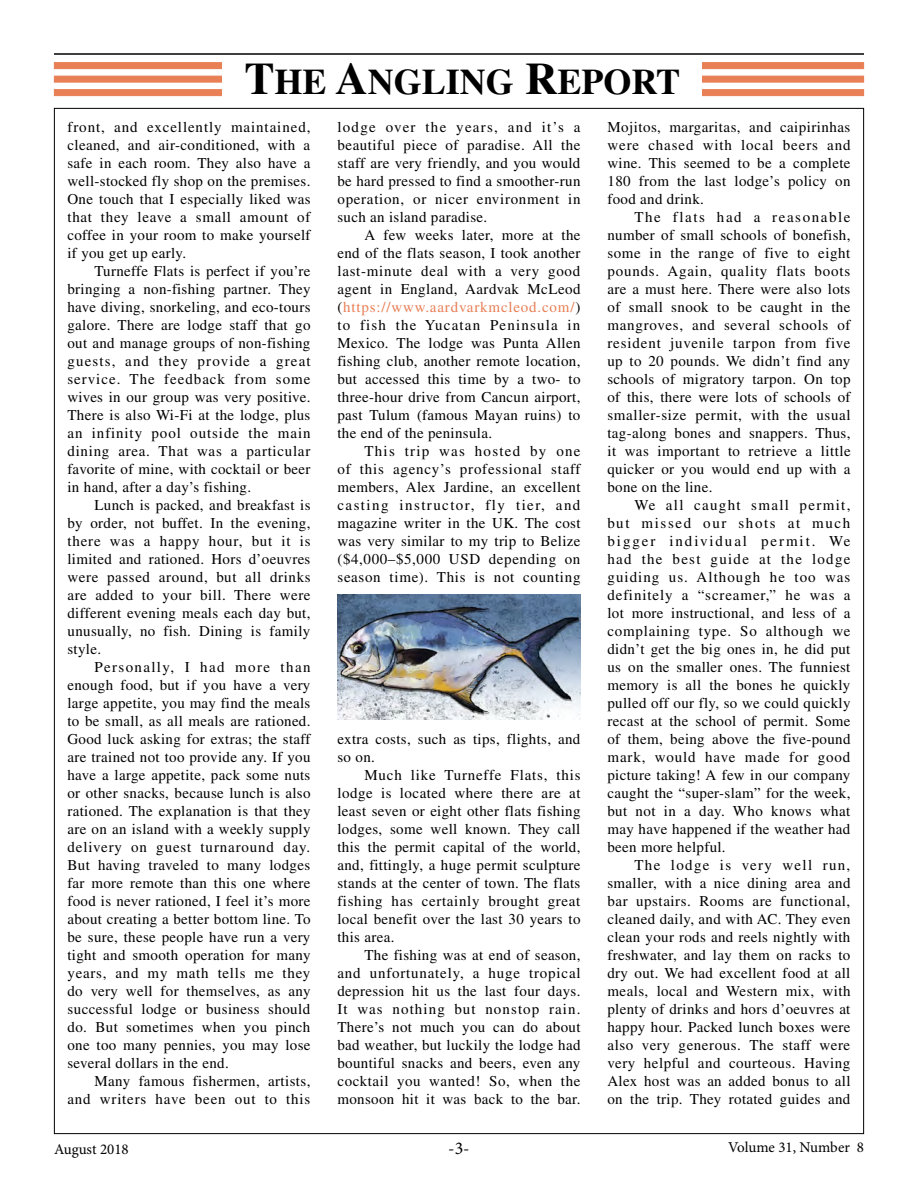
<style>
.page{position:relative;width:918px;height:1188px;background:#fff}
.page>*{position:absolute;margin:0;border:0;box-sizing:border-box;transform-origin:0 0}
.t1{font:700 36px "Times LT Std";color:#000}
.t2{font:18px "Minion Pro";color:#000}
.t3{font:15px/18px "Times LT Std";letter-spacing:.02em;color:#000;text-align:justify}
.t4{font:15px "Minion Pro";color:#000}
.s1{font-size:45px}
.s2{color:#e87f55}
</style>
<div class="page">
<div style="left:54px;top:62px;width:810px;height:7px;background:#e87f55;border:1px solid #e87f55"></div>
<div style="left:54px;top:76px;width:810px;height:6px;background:#e87f55"></div>
<div style="left:54px;top:89px;width:810px;height:7px;background:#e87f55;border:1px solid #e87f55"></div>
<hr style="left:54px;top:53px;width:810px;height:2px;background:#000">
<div style="left:223px;top:58px;width:479px;height:42px;background:#fff"></div>
<img style="left:338px;top:594px;width:242px;height:125px">
<h1 class="t1" style="left:245px;top:60px;width:437px"><span class="s1">T</span>HE <span class="s1">A</span>NGLING <span class="s1">R</span>EPORT</h1>
<p class="t3" style="left:68px;top:118px;width:245px">front, and excellently maintained, cleaned, and air-conditioned, with a safe in each room. They also have a well-stocked fly shop on the premises.<br>One touch that I especially liked was that they leave a small amount of coffee in your room to make yourself if you get up early.</p>
<p class="t3" style="left:68px;top:262px;width:245px;text-indent:27px">Turneffe Flats is perfect if you’re bringing a non-fishing partner. They have diving, snorkeling, and eco-tours galore. There are lodge staff that go out and manage groups of non-fishing guests, and they provide a great service. The feedback from some wives in our group was very positive.<br>There is also Wi-Fi at the lodge, plus an infinity pool outside the main dining area. That was a particular favorite of mine, with cocktail or beer in hand, after a day’s fishing.</p>
<p class="t3" style="left:68px;top:496px;width:245px;text-indent:27px">Lunch is packed, and breakfast is by order, not buffet. In the evening, there was a happy hour, but it is limited and rationed. Hors d’oeuvres were passed around, but all drinks are added to your bill. There were different evening meals each day but, unusually, no fish. Dining is family style.</p>
<p class="t3" style="left:68px;top:658px;width:245px;text-indent:27px">Personally, I had more than enough food, but if you have a very large appetite, you may find the meals to be small, as all meals are rationed.<br>Good luck asking for extras; the staff are trained not too provide any. If you have a large appetite, pack some nuts or other snacks, because lunch is also rationed. The explanation is that they are on an island with a weekly supply delivery on guest turnaround day.<br>But having traveled to many lodges far more remote than this one where food is never rationed, I feel it’s more about creating a better bottom line. To be sure, these people have run a very tight and smooth operation for many years, and my math tells me they do very well for themselves, as any successful lodge or business should do. But sometimes when you pinch one too many pennies, you may lose several dollars in the end.</p>
<p class="t3" style="left:68px;top:1072px;width:244px;text-align:right">Many famous fishermen, artists, and writers have been out to this</p>
<p class="t3" style="left:338px;top:118px;width:245px">lodge over the years, and it’s a beautiful piece of paradise. All the staff are very friendly, and you would be hard pressed to find a smoother-run operation, or nicer environment in such an island paradise.</p>
<p class="t3" style="left:338px;top:226px;width:245px;text-indent:27px">A few weeks later, more at the end of the flats season, I took another last-minute deal with a very good agent in England, Aardvak McLeod (<span class="s2">https://www.aardvarkmcleod.com/</span>) to fish the Yucatan Peninsula in Mexico. The lodge was Punta Allen fishing club, another remote location, but accessed this time by a two- to three-hour drive from Cancun airport, past Tulum (famous Mayan ruins) to the end of the peninsula.</p>
<p class="t3" style="left:338px;top:442px;width:245px;text-indent:27px">This trip was hosted by one of this agency’s professional staff members, Alex Jardine, an excellent casting instructor, fly tier, and magazine writer in the UK. The cost was very similar to my trip to Belize ($4,000–$5,000 USD depending on season time). This is not counting</p>
<p class="t3" style="left:608px;top:118px;width:245px">Mojitos, margaritas, and caipirinhas were chased with local beers and wine. This seemed to be a complete 180 from the last lodge’s policy on food and drink.</p>
<p class="t3" style="left:608px;top:208px;width:245px;text-indent:27px">The flats had a reasonable number of small schools of bonefish, some in the range of five to eight pounds. Again, quality flats boots are a must here. There were also lots of small snook to be caught in the mangroves, and several schools of resident juvenile tarpon from five up to 20 pounds. We didn’t find any schools of migratory tarpon. On top of this, there were lots of schools of smaller-size permit, with the usual tag-along bones and snappers. Thus, it was important to retrieve a little quicker or you would end up with a bone on the line.</p>
<p class="t3" style="left:608px;top:496px;width:245px;text-indent:27px">We all caught small permit, but missed our shots at much bigger individual permit. We had the best guide at the lodge guiding us. Although he too was definitely a “screamer,” he was a lot more instructional, and less of a complaining type. So although we didn’t get the big ones in, he did put us on the smaller ones. The funniest memory is all the bones he quickly pulled off our fly, so we could quickly recast at the school of permit. Some of them, being above the five-pound mark, would have made for good picture taking! A few in our company caught the “super-slam” for the week, but not in a day. Who knows what may have happened if the weather had been more helpful.</p>
<p class="t3" style="left:608px;top:856px;width:245px;text-indent:27px">The lodge is very well run, smaller, with a nice dining area and bar upstairs. Rooms are functional, cleaned daily, and with AC. They even clean your rods and reels nightly with freshwater, and lay them on racks to dry out. We had excellent food at all meals, local and Western mix, with plenty of drinks and hors d’oeuvres at happy hour. Packed lunch boxes were also very generous. The staff were very helpful and courteous. Having Alex host was an added bonus to all on the trip. They rotated guides and</p>
<p class="t3" style="left:338px;top:730px;width:244px">extra costs, such as tips, flights, and so on.</p>
<p class="t3" style="left:338px;top:766px;width:245px;text-indent:27px">Much like Turneffe Flats, this lodge is located where there are at least seven or eight other flats fishing lodges, some well known. They call this the permit capital of the world, and, fittingly, a huge permit sculpture stands at the center of town. The flats fishing has certainly brought great local benefit over the last 30 years to this area.</p>
<p class="t3" style="left:338px;top:946px;width:245px;text-indent:27px">The fishing was at end of season, and unfortunately, a huge tropical depression hit us the last four days.<br>It was nothing but nonstop rain.<br>There’s not much you can do about bad weather, but luckily the lodge had bountiful snacks and beers, even any cocktail you wanted! So, when the monsoon hit it was back to the bar.</p>
<p class="t4" style="left:54px;top:1139px;width:76px">August 2018</p>
<p class="t2" style="left:448px;top:1136px;width:23px">-3-</p>
<p class="t4" style="left:728px;top:1137px;width:137px">Volume 31, Number 8</p>
</div>
